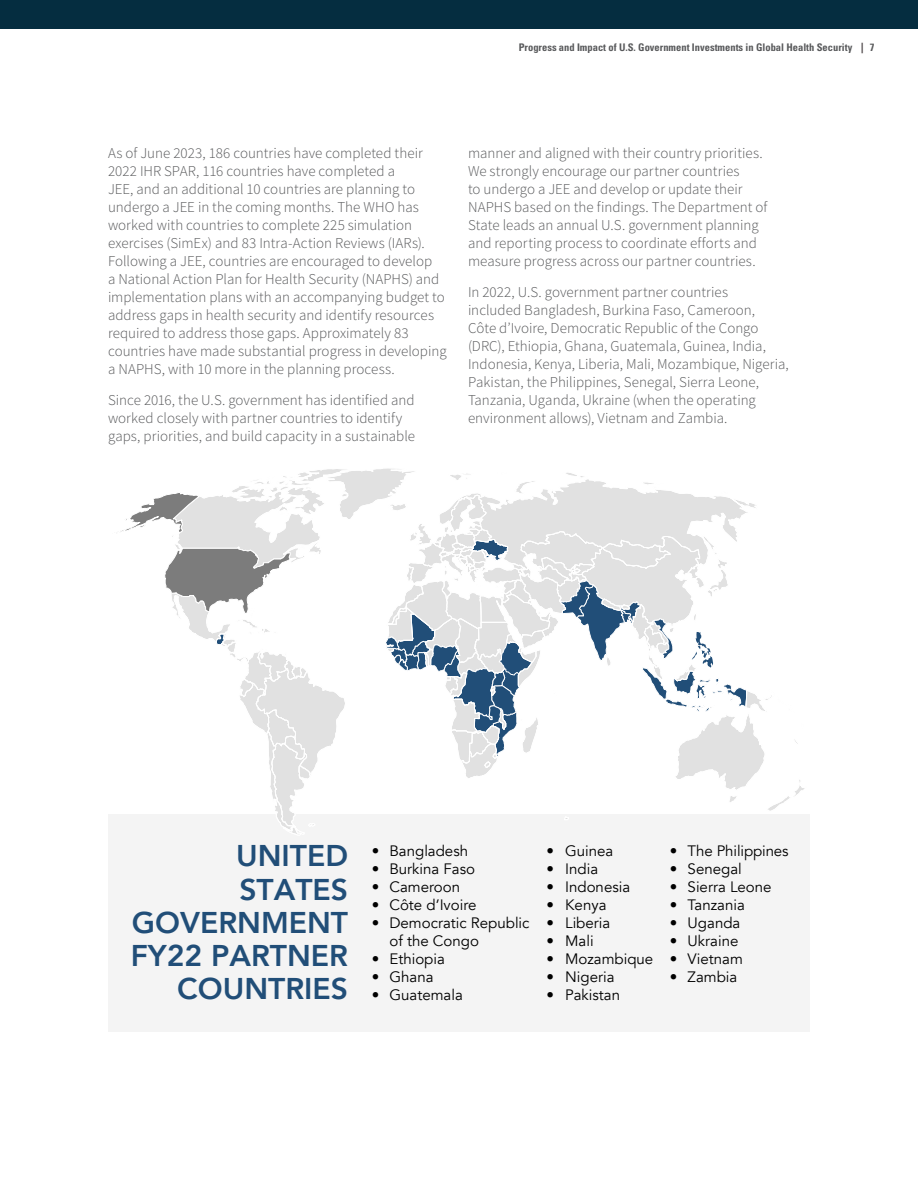
<style>
.page{position:relative;width:918px;height:1188px;background:#fff}
.page>*{position:absolute;margin:0;border:0;box-sizing:border-box;transform-origin:0 0}
.t1{font:800 30px/33.3px "Avenir";color:#214e78;text-align:right}
.t2{font:15px/18px "Source Sans Variable";color:#57585a}
.t3{font:15px/18.1px "Avenir";color:#000;text-align:justify}
.t4{font:700 condensed 10.5px "Univers LT Pro";color:#57585a}
.s1{color:#4d4648}
</style>
<div class="page">
<div style="left:0;top:0;width:918px;height:29px;background:#052d40"></div>
<div style="left:108px;top:814px;width:702px;height:217px;background:#f4f4f4"></div>
<svg style="left:120px;top:468px;width:685px;height:366px"></svg>
<p class="t4" style="left:519px;top:41px;width:357px">Progress and Impact of U.S. Government Investments in Global Health Security <span class="s1">|</span> 7</p>
<p class="t2" style="left:108px;top:144px;width:340px">As of June 2023, 186 countries have completed their 2022 IHR SPAR, 116 countries have completed a<br>JEE, and an additional 10 countries are planning to undergo a JEE in the coming months. The WHO has worked with countries to complete 225 simulation exercises (SimEx) and 83 Intra-Action Reviews (IARs).<br>Following a JEE, countries are encouraged to develop<br>a National Action Plan for Health Security (NAPHS) and implementation plans with an accompanying budget to address gaps in health security and identify resources required to address those gaps. Approximately 83 countries have made substantial progress in developing a NAPHS, with 10 more in the planning process.</p>
<p class="t2" style="left:108px;top:391px;width:309px">Since 2016, the U.S. government has identified and worked closely with partner countries to identify gaps, priorities, and build capacity in a sustainable</p>
<p class="t2" style="left:468px;top:144px;width:301px">manner and aligned with their country priorities.<br>We strongly encourage our partner countries<br>to undergo a JEE and develop or update their NAPHS based on the findings. The Department of State leads an annual U.S. government planning and reporting process to coordinate efforts and measure progress across our partner countries.</p>
<p class="t2" style="left:468px;top:283px;width:322px">In 2022, U.S. government partner countries<br>included Bangladesh, Burkina Faso, Cameroon,<br>Côte d’Ivoire, Democratic Republic of the Congo (DRC), Ethiopia, Ghana, Guatemala, Guinea, India, Indonesia, Kenya, Liberia, Mali, Mozambique, Nigeria, Pakistan, the Philippines, Senegal, Sierra Leone, Tanzania, Uganda, Ukraine (when the operating environment allows), Vietnam and Zambia.</p>
<h3 class="t1" style="left:131px;top:839px;width:219px">UNITED<br>STATES<br>GOVERNMENT<br>FY22 PARTNER<br>COUNTRIES</h3>
<p class="t3" style="left:372px;top:842px;width:9px">• • • • •</p>
<p class="t3" style="left:372px;top:950px;width:9px">• • •</p>
<p class="t3" style="left:389px;top:842px;width:142px;text-align:left">Bangladesh<br>Burkina Faso<br>Cameroon<br>Côte d’Ivoire<br>Democratic Republic of the Congo<br>Ethiopia<br>Ghana<br>Guatemala</p>
<p class="t3" style="left:565px;top:842px;width:90px;text-align:left">Guinea<br>India<br>Indonesia<br>Kenya<br>Liberia<br>Mali<br>Mozambique<br>Nigeria<br>Pakistan</p>
<p class="t3" style="left:688px;top:842px;width:102px;text-align:left">The Philippines<br>Senegal<br>Sierra Leone<br>Tanzania<br>Uganda<br>Ukraine<br>Vietnam<br>Zambia</p>
<p class="t3" style="left:547px;top:842px;width:9px">• • • • • • • • •</p>
<p class="t3" style="left:670px;top:842px;width:9px">• • • • • • • •</p>
</div>
